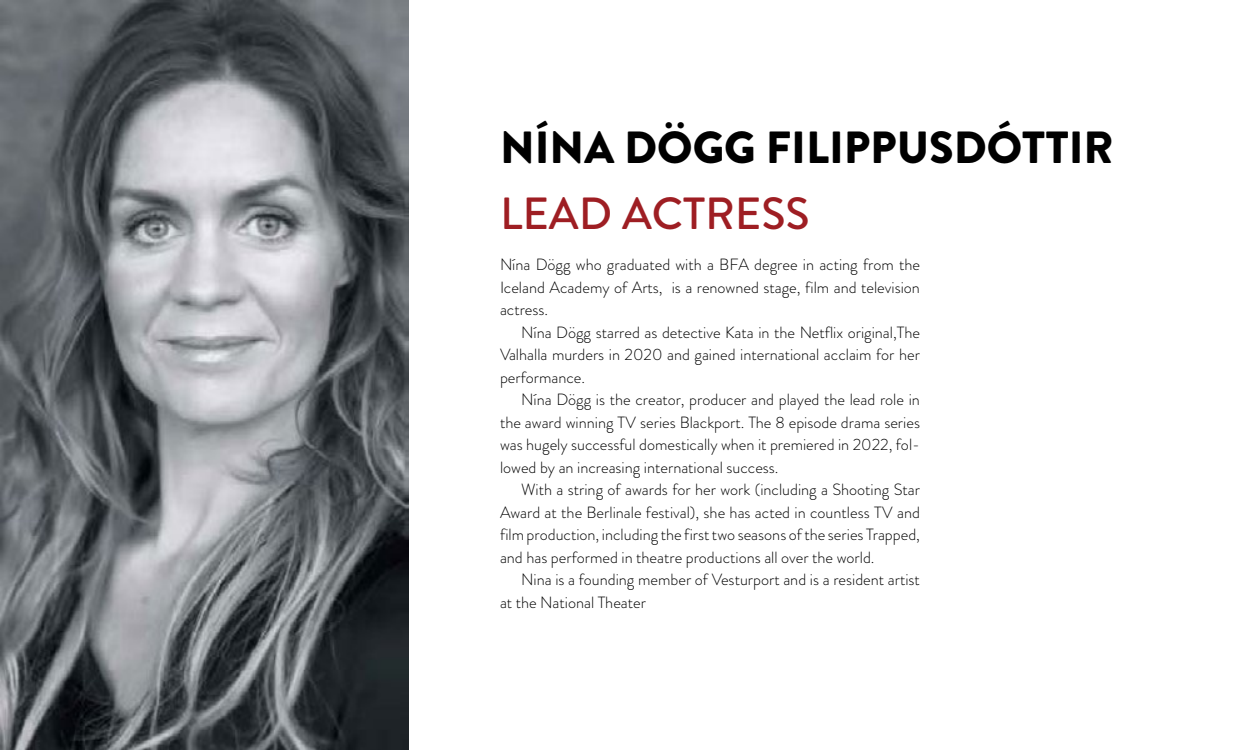
<style>
.page{position:relative;width:1250px;height:750px;background:#fff}
.page>*{position:absolute;margin:0;border:0;box-sizing:border-box;transform-origin:0 0}
.Header_span{font:900 45px "Brandon Grotesque";color:#000}
.Header_span-2{font:500 45px "Brandon Grotesque";color:#9e1e23}
.Meginmal{font:300 16.25px/22.5px "Brandon Grotesque";color:#000;text-align:justify}
.Meginmal2{font:300 16.25px/22.5px "Brandon Grotesque";color:#000;text-align:justify}
</style>
<div class="page">
<img style="left:0;top:0;width:409px;height:750px">
<p class="Header_span" style="left:500px;top:115px;width:615px">NÍNA DÖGG FILIPPUSDÓTTIR</p>
<p class="Header_span-2" style="left:500px;top:183px;width:311px">LEAD ACTRESS</p>
<p class="Meginmal2" style="left:500px;top:253px;width:422px">Nína Dögg who graduated with a BFA degree in acting from the Iceland Academy of Arts, is a renowned stage, film and television actress.</p>
<p class="Meginmal" style="left:500px;top:321px;width:422px;text-indent:21px">Nína Dögg starred as detective Kata in the Netflix original,The Valhalla murders in 2020 and gained international acclaim for her performance.</p>
<p class="Meginmal" style="left:500px;top:388px;width:422px;text-indent:21px">Nína Dögg is the creator, producer and played the lead role in the award winning TV series Blackport. The 8 episode drama series was hugely successful domestically when it premiered in 2022, fol&shy;lowed by an increasing international success.</p>
<p class="Meginmal" style="left:500px;top:478px;width:422px;text-indent:21px">With a string of awards for her work (including a Shooting Star Award at the Berlinale festival), she has acted in countless TV and film production, including the first two seasons of the series Trapped, and has performed in theatre productions all over the world.</p>
<p class="Meginmal" style="left:500px;top:568px;width:421px;text-indent:21px">Nina is a founding member of Vesturport and is a resident artist at the National Theater</p>
</div>
